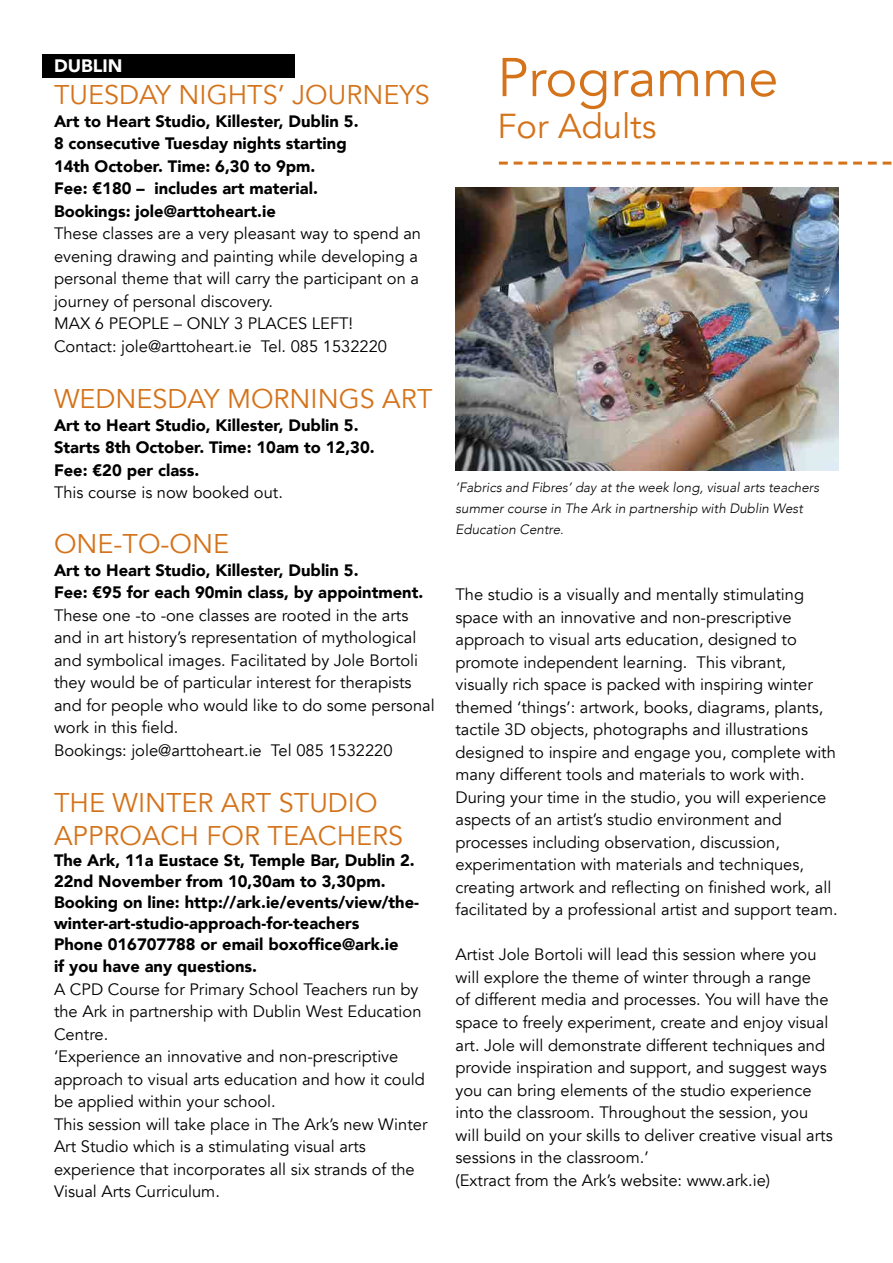
<style>
.page{position:relative;width:893px;height:1263px;background:#fff}
.page>*{position:absolute;margin:0;border:0;box-sizing:border-box;transform-origin:0 0}
.t1{font:54px "Avenir";color:#d4731a}
.t2{font:34.5px "Avenir";color:#d4731a}
.t3{font:27px/32.4px "Avenir";color:#d4731a}
.t4{font:900 18px "Avenir";color:#fff}
.t5{font:16.5px/22.5px "Avenir";color:#000}
.t6{font:900 16.5px/22.5px "Avenir";color:#000}
.t7{font:italic 300 13.5px/21px "Avenir";color:#000}
</style>
<div class="page">
<div style="left:43px;top:54px;width:252px;height:24px;background:#000"></div>
<svg style="left:499px;top:162px;width:392px;height:3px"></svg>
<img style="left:455px;top:187px;width:384px;height:284px">
<p class="t4" style="left:54px;top:50px;width:70px">DUBLIN</p>
<h3 class="t3" style="left:54px;top:79px;width:377px">TUESDAY NIGHTS’ JOURNEYS</h3>
<p class="t6" style="left:54px;top:109px;width:306px">Art to Heart Studio, Killester, Dublin 5.<br>8 consecutive Tuesday nights starting 14th October. Time: 6,30 to 9pm.<br>Fee: €180 – includes art material.<br>Bookings: jole@arttoheart.ie</p>
<p class="t5" style="left:54px;top:223px;width:369px">These classes are a very pleasant way to spend an evening drawing and painting while developing a personal theme that will carry the participant on a journey of personal discovery.<br>MAX 6 PEOPLE – ONLY 3 PLACES LEFT!<br>Contact: jole@arttoheart.ie Tel. 085 1532220</p>
<h3 class="t3" style="left:54px;top:383px;width:380px">WEDNESDAY MORNINGS ART</h3>
<p class="t6" style="left:54px;top:413px;width:322px">Art to Heart Studio, Killester, Dublin 5.<br>Starts 8th October. Time: 10am to 12,30.<br>Fee: €20 per class.</p>
<p class="t5" style="left:54px;top:482px;width:230px">This course is now booked out.</p>
<h3 class="t3" style="left:54px;top:528px;width:177px">ONE-TO-ONE</h3>
<p class="t6" style="left:54px;top:558px;width:371px">Art to Heart Studio, Killester, Dublin 5.<br>Fee: €95 for each 90min class, by appointment.</p>
<p class="t5" style="left:54px;top:604px;width:382px">These one -to -one classes are rooted in the arts and in art history’s representation of mythological and symbolical images. Facilitated by Jole Bortoli they would be of particular interest for therapists and for people who would like to do some personal work in this field.<br>Bookings: jole@arttoheart.ie Tel 085 1532220</p>
<h3 class="t3" style="left:54px;top:787px;width:351px">THE WINTER ART STUDIO<br>APPROACH FOR TEACHERS</h3>
<p class="t6" style="left:54px;top:849px;width:367px;line-height:21px">The Ark, 11a Eustace St, Temple Bar, Dublin 2.<br>22nd November from 10,30am to 3,30pm.<br>Booking on line: http://ark.ie/events/view/the&shy;winter-art-studio-approach-for-teachers<br>Phone 016707788 or email boxoffice@ark.ie</p>
<p class="t6" style="left:54px;top:955px;width:205px">if you have any questions.</p>
<p class="t5" style="left:54px;top:978px;width:375px">A CPD Course for Primary School Teachers run by the Ark in partnership with Dublin West Education Centre.<br>‘Experience an innovative and non-prescriptive approach to visual arts education and how it could be applied within your school.<br>This session will take place in The Ark’s new Winter Art Studio which is a stimulating visual arts experience that incorporates all six strands of the Visual Arts Curriculum.</p>
<h1 class="t1" style="left:497px;top:45px;width:282px">Programme</h1>
<h2 class="t2" style="left:497px;top:105px;width:161px">For Adults</h2>
<p class="t7" style="left:455px;top:477px;width:365px">‘Fabrics and Fibres’ day at the week long, visual arts teachers summer course in The Ark in partnership with Dublin West<br>Education Centre.</p>
<p class="t5" style="left:455px;top:584px;width:384px">The studio is a visually and mentally stimulating space with an innovative and non-prescriptive approach to visual arts education, designed to promote independent learning. This vibrant, visually rich space is packed with inspiring winter themed ‘things’: artwork, books, diagrams, plants, tactile 3D objects, photographs and illustrations designed to inspire and engage you, complete with many different tools and materials to work with.<br>During your time in the studio, you will experience aspects of an artist’s studio environment and processes including observation, discussion, experimentation with materials and techniques, creating artwork and reflecting on finished work, all facilitated by a professional artist and support team.</p>
<p class="t5" style="left:455px;top:944px;width:379px">Artist Jole Bortoli will lead this session where you will explore the theme of winter through a range<br>of different media and processes. You will have the space to freely experiment, create and enjoy visual art. Jole will demonstrate different techniques and provide inspiration and support, and suggest ways you can bring elements of the studio experience into the classroom. Throughout the session, you will build on your skills to deliver creative visual arts sessions in the classroom.’<br>(Extract from the Ark’s website: www.ark.ie)</p>
</div>
